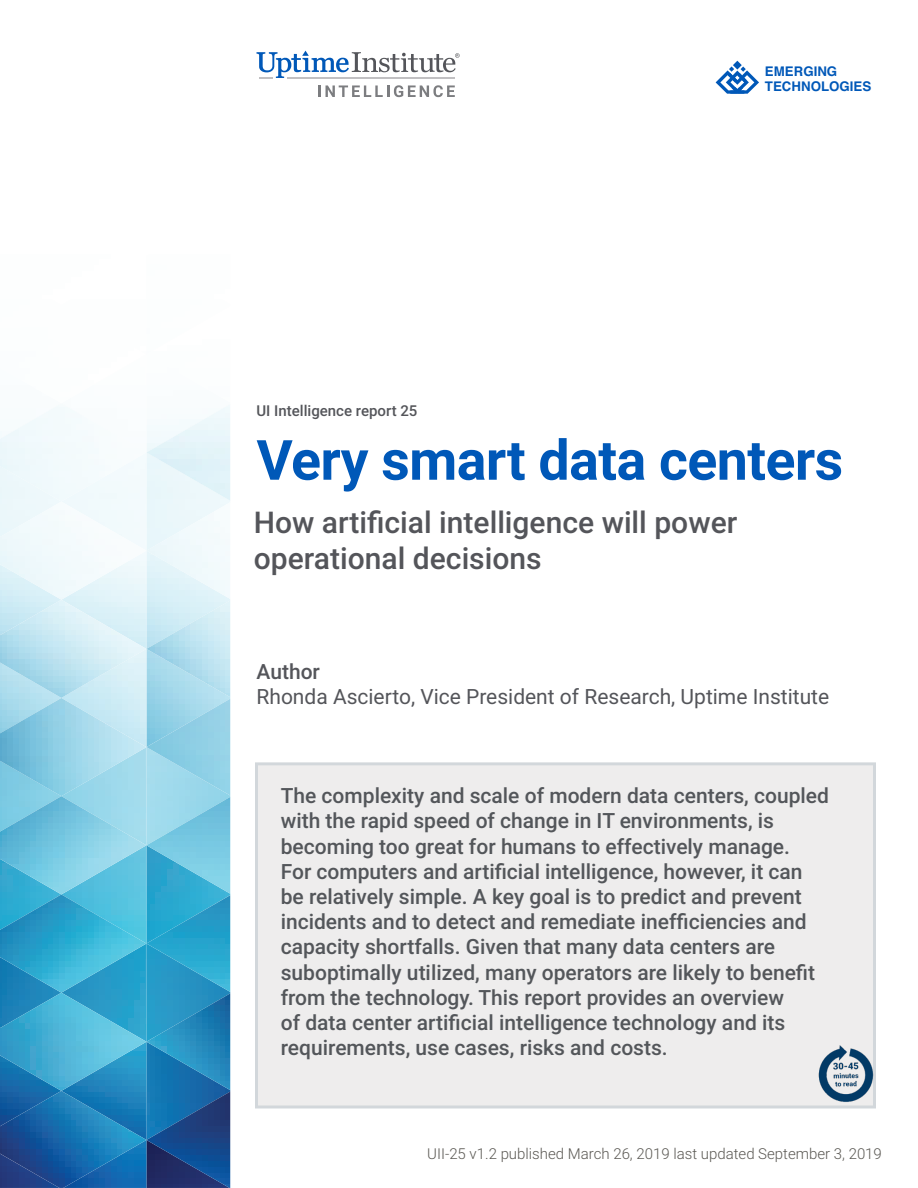
<style>
.page{position:relative;width:918px;height:1188px;background:#fff}
.page>*{position:absolute;margin:0;border:0;box-sizing:border-box;transform-origin:0 0}
.t1{font:700 55.5px "Roboto";letter-spacing:-.01em;color:#0058b8}
.t2{font:500 30px/36px "Roboto";color:#54555a}
.t3{font:500 21px/25.2px "Roboto";color:#53565a}
.t4{font:21px "Roboto";color:#54555a}
.t5{font:500 21px "Roboto";color:#54555a}
.t6{font:300 15px "Roboto";color:#5a5853}
.t7{font:500 15px "Roboto";color:#54555a}
.t8{font:700 13.35px/15.3px "Helvetica";color:#0058b8}
</style>
<div class="page">
<img style="left:0;top:1091px;width:230px;height:97px">
<img style="left:146px;top:699px;width:84px;height:391px">
<img style="left:146px;top:405px;width:84px;height:292px">
<img style="left:0;top:405px;width:146px;height:686px">
<svg style="left:257px;top:51px;width:203px;height:27px"></svg>
<svg style="left:318px;top:85px;width:137px;height:12px"></svg>
<svg style="left:716px;top:61px;width:43px;height:33px"></svg>
<div style="left:255px;top:762px;width:621px;height:346px;background:#eeeded"></div>
<img style="left:818px;top:1045px;width:57px;height:58px">
<p class="t7" style="left:256px;top:400px;width:162px">UI Intelligence report 25</p>
<p class="t8" style="left:765px;top:64px;width:108px">EMERGING<br>TECHNOLOGIES</p>
<p class="t1" style="left:256px;top:421px;width:588px">Very smart data centers</p>
<p class="t2" style="left:254px;top:503px;width:485px">How artificial intelligence will power operational decisions</p>
<p class="t5" style="left:256px;top:657px;width:65px">Author</p>
<p class="t4" style="left:256px;top:682px;width:574px">Rhonda Ascierto, Vice President of Research, Uptime Institute</p>
<p class="t3" style="left:281px;top:782px;width:550px">The complexity and scale of modern data centers, coupled with the rapid speed of change in IT environments, is becoming too great for humans to effectively manage.<br>For computers and artificial intelligence, however, it can be relatively simple. A key goal is to predict and prevent incidents and to detect and remediate inefficiencies and capacity shortfalls. Given that many data centers are suboptimally utilized, many operators are likely to benefit from the technology. This report provides an overview<br>of data center artificial intelligence technology and its requirements, use cases, risks and costs.</p>
<p class="t6" style="left:427px;top:1143px;width:456px">UII-25 v1.2 published March 26, 2019 last updated September 3, 2019</p>
</div>
